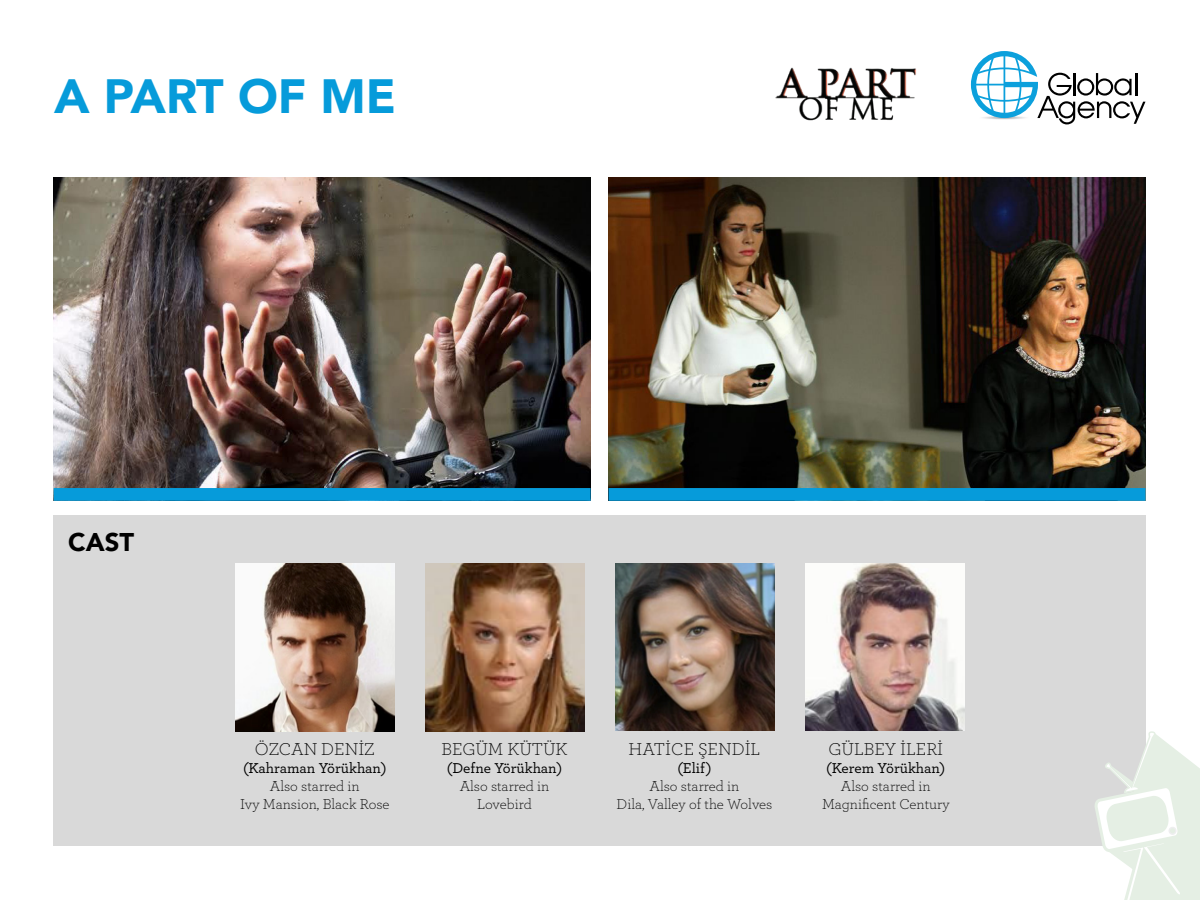
<style>
.page{position:relative;width:1200px;height:900px;background:#fff}
.page>*{position:absolute;margin:0;border:0;box-sizing:border-box;transform-origin:0 0}
.t1{font:900 48px "Avenir";color:#069bda}
.t2{font:900 25.65px "Avenir";color:#000}
.t3{font:300 18px "Archer";color:#000}
.t4{font:300 15px "Archer";color:#000}
.t5{font:500 15px "Archer";color:#000}
</style>
<div class="page">
<img style="left:53px;top:178px;width:537px;height:323px">
<img style="left:608px;top:178px;width:537px;height:323px">
<div style="left:53px;top:516px;width:1093px;height:330px;background:#d9d9d9"></div>
<div style="left:54px;top:488px;width:537px;height:13px;background:#069bda"></div>
<div style="left:609px;top:488px;width:537px;height:13px;background:#069bda"></div>
<svg style="left:971px;top:51px;width:175px;height:73px"></svg>
<img style="left:775px;top:67px;width:142px;height:54px">
<img style="left:235px;top:563px;width:159px;height:168px">
<img style="left:426px;top:563px;width:158px;height:168px">
<img style="left:616px;top:563px;width:158px;height:168px">
<img style="left:806px;top:563px;width:159px;height:167px">
<svg style="left:1095px;top:731px;width:105px;height:169px"></svg>
<p class="t1" style="left:54px;top:55px;width:344px">A PART OF ME</p>
<p class="t2" style="left:68px;top:520px;width:67px">CAST</p>
<p class="t3" style="left:255px;top:737px;width:121px">ÖZCAN DENİZ</p>
<p class="t5" style="left:243px;top:757px;width:145px">(Kahraman Yörükhan)</p>
<p class="t4" style="left:270px;top:776px;width:91px">Also starred in</p>
<p class="t4" style="left:240px;top:794px;width:151px">Ivy Mansion, Black Rose</p>
<p class="t3" style="left:442px;top:737px;width:127px">BEGÜM KÜTÜK</p>
<p class="t5" style="left:447px;top:757px;width:117px">(Defne Yörükhan)</p>
<p class="t4" style="left:460px;top:776px;width:91px">Also starred in</p>
<p class="t4" style="left:477px;top:794px;width:56px">Lovebird</p>
<p class="t3" style="left:629px;top:737px;width:133px">HATİCE ŞENDİL</p>
<p class="t5" style="left:677px;top:757px;width:36px">(Elif)</p>
<p class="t4" style="left:650px;top:776px;width:91px">Also starred in</p>
<p class="t4" style="left:617px;top:794px;width:157px">Dila, Valley of the Wolves</p>
<p class="t3" style="left:828px;top:737px;width:116px">GÜLBEY İLERİ</p>
<p class="t5" style="left:826px;top:757px;width:121px">(Kerem Yörükhan)</p>
<p class="t4" style="left:841px;top:776px;width:91px">Also starred in</p>
<p class="t4" style="left:822px;top:794px;width:129px">Magnificent Century</p>
</div>
